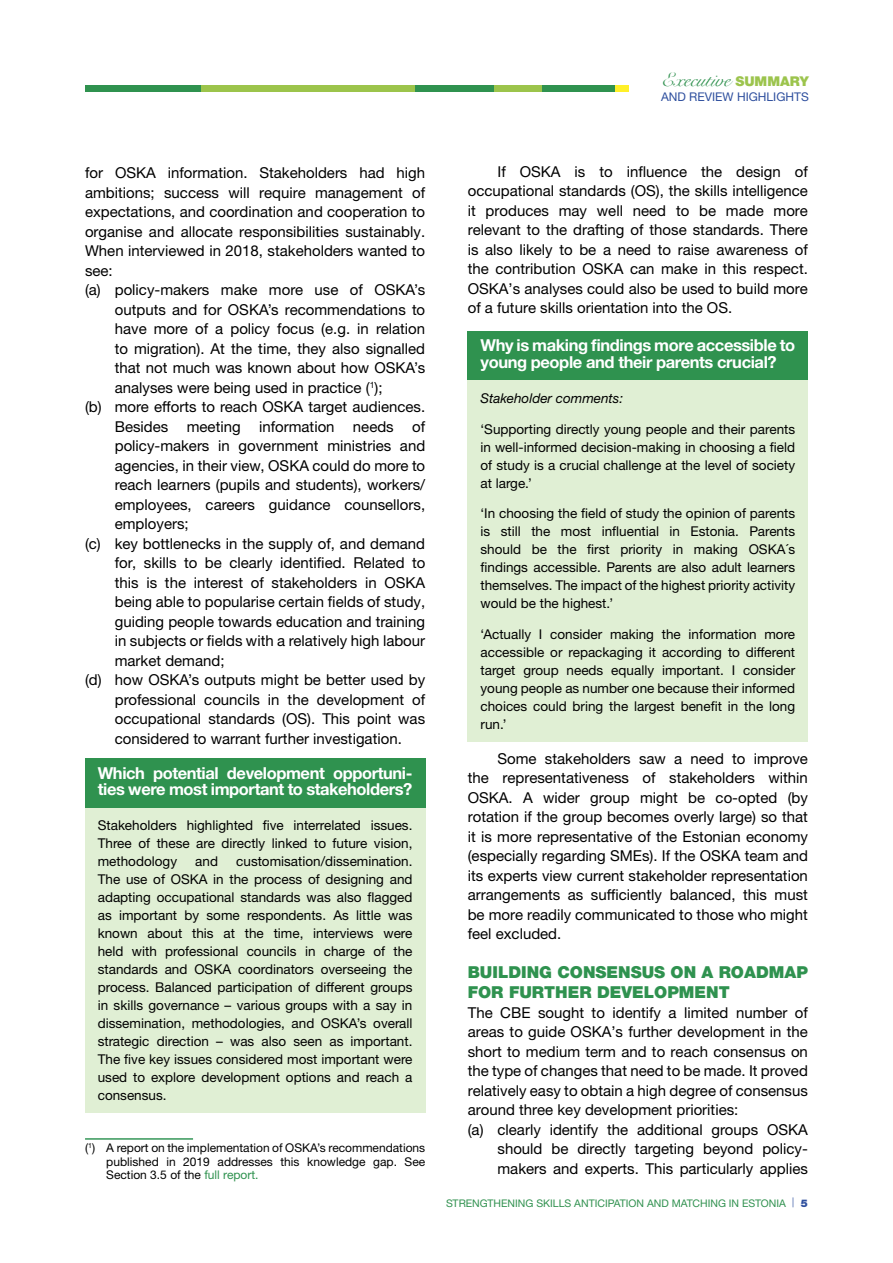
<style>
.page{position:relative;width:893px;height:1263px;background:#fff}
.page>*{position:absolute;margin:0;border:0;box-sizing:border-box;transform-origin:0 0}
.t1{font:19.5px "Snell Roundhand";color:#30914f}
.t2{font:700 16.5px/16.5px "Helvetica Neue LTW1 G";letter-spacing:-.025em;color:#fff}
.t3{font:900 16.5px/19.8px "Helvetica Neue LTW1 G";color:#2f924f}
.t4{font:15px/19.5px "Helvetica Neue LTW1 G";color:#000;text-align:justify}
.t5{font:13.5px/18px "Helvetica Neue LTW1 G";color:#000;text-align:justify}
.t6{font:italic 13.5px "Helvetica Neue LTW1 G";color:#000}
.t7{font:12px/13.5px "Helvetica Neue LTW1 G";color:#000;text-align:justify}
.t8{font:12px "Helvetica Neue LTW1 G";color:#2e4f9e}
.t9{font:10.5px "Helvetica Neue LTW1 G";color:#30914f}
.s1{font-family:"Helvetica Neue LTW1 G";font-weight:900;font-size:13.5px;color:#9cc44d}
.s2{color:#2f924f}
.s3{font-weight:900;color:#2e4f9e}
</style>
<div class="page">
<div style="left:85px;top:759px;width:340px;height:50px;background:#2f924f"></div>
<div style="left:85px;top:808px;width:340px;height:305px;background:#e0efd4"></div>
<hr style="left:85px;top:1138px;width:108px;height:2px;background:#369759">
<div style="left:468px;top:331px;width:340px;height:50px;background:#2f924f"></div>
<div style="left:468px;top:380px;width:340px;height:35px;background:#e0efd4"></div>
<div style="left:468px;top:411px;width:340px;height:89px;background:#e0efd4"></div>
<div style="left:468px;top:496px;width:340px;height:125px;background:#e0efd4"></div>
<div style="left:468px;top:617px;width:340px;height:124px;background:#e0efd4"></div>
<div style="left:434px;top:85px;width:181px;height:7px;background:#2f924f"></div>
<div style="left:85px;top:85px;width:426px;height:7px;background:#2f924f"></div>
<div style="left:615px;top:85px;width:13px;height:7px;background:#fff029"></div>
<div style="left:494px;top:85px;width:47px;height:7px;background:#9cc44b"></div>
<div style="left:201px;top:85px;width:213px;height:7px;background:#9cc44b"></div>
<h1 class="t1" style="left:661px;top:65px;width:149px">Executive <span class="s1">SUMMARY</span></h1>
<p class="t8" style="left:661px;top:89px;width:149px">AND REVIEW HIGHLIGHTS</p>
<p class="t4" style="left:85px;top:163px;width:342px">for OSKA information. Stakeholders had high</p>
<p class="t4" style="left:85px;top:182px;width:342px">ambitions; success will require management of</p>
<p class="t4" style="left:85px;top:202px;width:342px">expectations, and coordination and cooperation to</p>
<p class="t4" style="left:85px;top:221px;width:342px">organise and allocate responsibilities sustainably.</p>
<p class="t4" style="left:85px;top:241px;width:342px">When interviewed in 2018, stakeholders wanted to</p>
<p class="t4" style="left:85px;top:260px;width:29px">see:</p>
<p class="t4" style="left:85px;top:280px;width:342px">(a) policy-makers make more use of OSKA’s</p>
<p class="t4" style="left:115px;top:299px;width:312px">outputs and for OSKA’s recommendations to</p>
<p class="t4" style="left:115px;top:319px;width:312px">have more of a policy focus (e.g. in relation</p>
<p class="t4" style="left:115px;top:338px;width:312px">to migration). At the time, they also signalled</p>
<p class="t4" style="left:115px;top:358px;width:312px">that not much was known about how OSKA’s</p>
<p class="t4" style="left:115px;top:377px;width:269px">analyses were being used in practice (<sup>1</sup>);</p>
<p class="t4" style="left:85px;top:397px;width:342px">(b) more efforts to reach OSKA target audiences.</p>
<p class="t4" style="left:115px;top:416px;width:312px">Besides meeting information needs of</p>
<p class="t4" style="left:115px;top:436px;width:312px">policy-makers in government ministries and</p>
<p class="t4" style="left:115px;top:455px;width:312px">agencies, in their view, OSKA could do more to</p>
<p class="t4" style="left:115px;top:475px;width:312px">reach learners (pupils and students), workers/</p>
<p class="t4" style="left:115px;top:494px;width:312px">employees, careers guidance counsellors,</p>
<p class="t4" style="left:115px;top:514px;width:75px">employers;</p>
<p class="t4" style="left:85px;top:533px;width:342px">(c) key bottlenecks in the supply of, and demand</p>
<p class="t4" style="left:115px;top:553px;width:312px">for, skills to be clearly identified. Related to</p>
<p class="t4" style="left:115px;top:572px;width:312px">this is the interest of stakeholders in OSKA</p>
<p class="t4" style="left:115px;top:592px;width:312px">being able to popularise certain fields of study,</p>
<p class="t4" style="left:115px;top:611px;width:312px">guiding people towards education and training</p>
<p class="t4" style="left:115px;top:631px;width:312px">in subjects or fields with a relatively high labour</p>
<p class="t4" style="left:115px;top:650px;width:111px">market demand;</p>
<p class="t4" style="left:85px;top:670px;width:342px">(d) how OSKA’s outputs might be better used by</p>
<p class="t4" style="left:115px;top:689px;width:312px">professional councils in the development of</p>
<p class="t4" style="left:115px;top:709px;width:312px">occupational standards (OS). This point was</p>
<p class="t4" style="left:115px;top:728px;width:289px">considered to warrant further investigation.</p>
<p class="t2" style="left:98px;top:765px;width:316px">Which potential development opportuni&shy;ties were most important to stakeholders?</p>
<p class="t5" style="left:98px;top:816px;width:316px">Stakeholders highlighted five interrelated issues.<br>Three of these are directly linked to future vision, methodology</p>
<p class="t5" style="left:98px;top:852px;width:316px;text-indent:139px">customisation/dissemination.<br>The use of OSKA in the process of designing and adapting occupational standards was also flagged as important by some respondents. As little was known about this at the time, interviews were held with professional councils in charge of the standards and OSKA coordinators overseeing the process. Balanced participation of different groups in skills governance – various groups with a say in dissemination, methodologies, and OSKA’s overall strategic direction – was also seen as important.<br>The five key issues considered most important were used to explore development options and reach a consensus.</p>
<p class="t5" style="left:195px;top:852px;width:24px">and</p>
<p class="t7" style="left:106px;top:1141px;width:320px;text-indent:-21px">(<sup>1</sup>) A report on the implementation of OSKA’s recommendations published in 2019 addresses this knowledge gap. See Section 3.5 of the <span class="s2">full report.</span></p>
<p class="t4" style="left:468px;top:161px;width:342px;text-indent:30px">If OSKA is to influence the design of occupational standards (OS), the skills intelligence it produces may well need to be made more relevant to the drafting of those standards. There is also likely to be a need to raise awareness of the contribution OSKA can make in this respect.<br>OSKA’s analyses could also be used to build more of a future skills orientation into the OS.</p>
<p class="t2" style="left:480px;top:337px;width:316px">Why is making findings more accessible to young people and their parents crucial?</p>
<p class="t6" style="left:480px;top:390px;width:144px">Stakeholder comments:</p>
<p class="t5" style="left:480px;top:420px;width:316px">‘Supporting directly young people and their parents in well-informed decision-making in choosing a field of study is a crucial challenge at the level of society at large.’</p>
<p class="t5" style="left:480px;top:504px;width:316px">‘In choosing the field of study the opinion of parents is still the most influential in Estonia. Parents should be the first priority in making OSKA´s findings accessible. Parents are also adult learners themselves. The impact of the highest priority activity would be the highest.’</p>
<p class="t5" style="left:480px;top:625px;width:316px">‘Actually I consider making the information more accessible or repackaging it according to different target group needs equally important. I consider young people as number one because their informed choices could bring the largest benefit in the long run.’</p>
<p class="t4" style="left:468px;top:748px;width:342px;text-indent:30px">Some stakeholders saw a need to improve the representativeness of stakeholders within OSKA. A wider group might be co-opted (by rotation if the group becomes overly large) so that it is more representative of the Estonian economy (especially regarding SMEs). If the OSKA team and its experts view current stakeholder representation arrangements as sufficiently balanced, this must be more readily communicated to those who might feel excluded.</p>
<p class="t3" style="left:468px;top:963px;width:342px">BUILDING CONSENSUS ON A ROADMAP<br>FOR FURTHER DEVELOPMENT</p>
<p class="t4" style="left:468px;top:1002px;width:342px">The CBE sought to identify a limited number of</p>
<p class="t4" style="left:468px;top:1022px;width:342px">areas to guide OSKA’s further development in the</p>
<p class="t4" style="left:468px;top:1041px;width:342px">short to medium term and to reach consensus on</p>
<p class="t4" style="left:468px;top:1061px;width:342px">the type of changes that need to be made. It proved</p>
<p class="t4" style="left:468px;top:1080px;width:342px">relatively easy to obtain a high degree of consensus</p>
<p class="t4" style="left:468px;top:1100px;width:272px">around three key development priorities:</p>
<p class="t4" style="left:468px;top:1119px;width:342px">(a) clearly identify the additional groups OSKA</p>
<p class="t4" style="left:497px;top:1139px;width:312px">should be directly targeting beyond policy-</p>
<p class="t4" style="left:497px;top:1158px;width:312px">makers and experts. This particularly applies</p>
<p class="t9" style="left:446px;top:1197px;width:363px">STRENGTHENING SKILLS ANTICIPATION AND MATCHING IN ESTONIA <sup>|</sup> <span class="s3">5</span></p>
</div>
